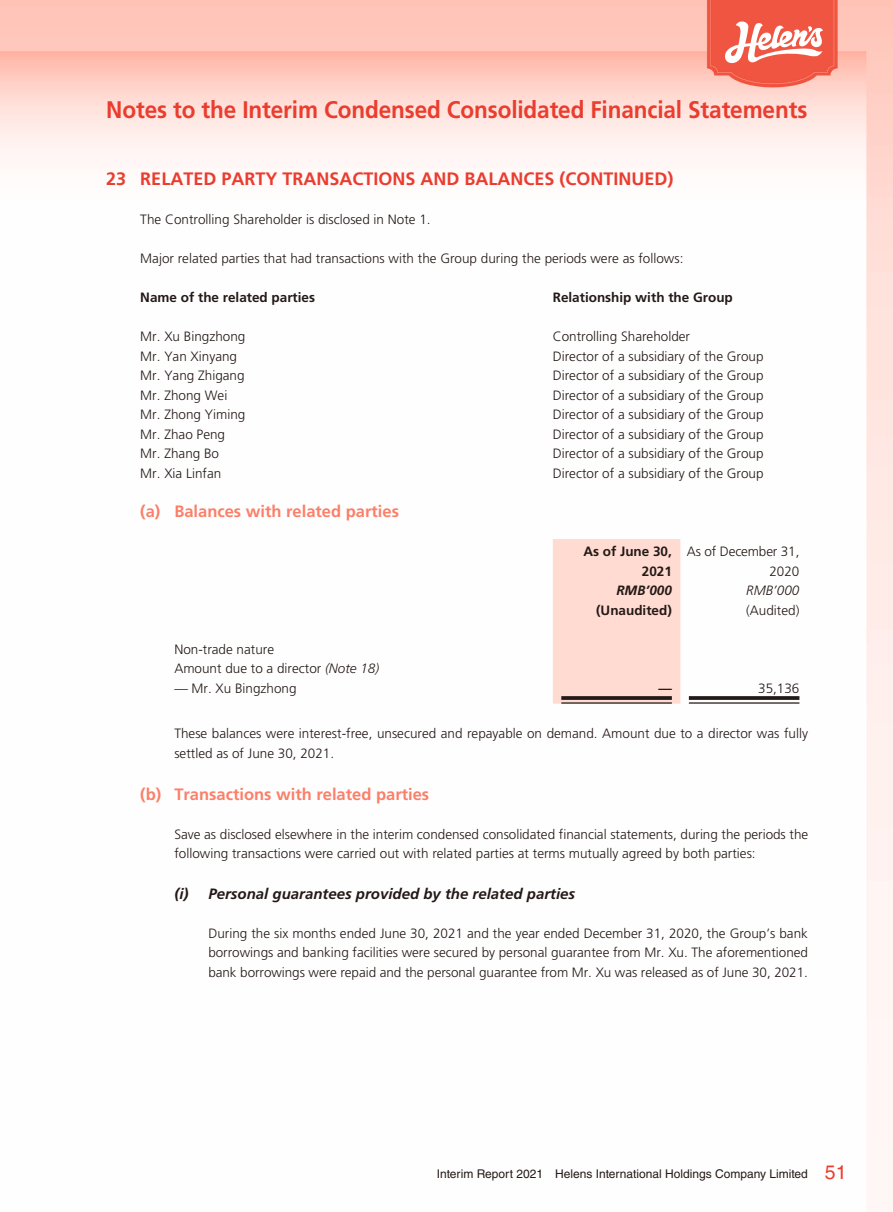
<style>
.page{position:relative;width:893px;height:1212px;background:#fff}
.page>*{position:absolute;margin:0;border:0;box-sizing:border-box;transform-origin:0 0}
.t1{font:700 24px "Frutiger LT Std";letter-spacing:-.005em;color:#ea3d2f;scale:.94 1}
.t2{font:700 18px "Frutiger LT Std";color:#ea3d2f}
.t3{font:700 16.5px "Frutiger LT Std";color:#fb7f69}
.t4{font:italic 700 15px "Frutiger LT Std";color:#231916}
.t5{font:300 13.5px/19.5px "Frutiger LT Std";color:#231916}
.t6{font:700 13.5px/19.5px "Frutiger LT Std";color:#231916}
.t7{font:italic 700 13.5px "Frutiger LT Std";color:#231916}
.t8{font:italic 300 13.5px "Frutiger LT Std";color:#231916}
.t9{font:12px "Helvetica LT Std";color:#231916}
.s1{font-weight:300}
.s2{font-style:italic}
.s3{font-size:19.5px;color:#ea3d2f}
</style>
<div class="page">
<img style="left:0;top:0;width:893px;height:1069px">
<svg style="left:725px;top:20px;width:98px;height:43px"></svg>
<div style="left:553px;top:539px;width:127px;height:165px;background:#ffdbd2"></div>
<svg style="left:561px;top:696px;width:111px;height:4px"></svg>
<hr style="left:561px;top:702px;width:111px;height:2px;background:#231916">
<svg style="left:689px;top:696px;width:110px;height:4px"></svg>
<hr style="left:689px;top:702px;width:110px;height:2px;background:#231916">
<h1 class="t1" style="left:106px;top:96px;width:747px">Notes to the Interim Condensed Consolidated Financial Statements</h1>
<h2 class="t2" style="left:106px;top:168px;width:569px">23 RELATED PARTY TRANSACTIONS AND BALANCES (CONTINUED)</h2>
<p class="t5" style="left:140px;top:210px;width:292px">The Controlling Shareholder is disclosed in Note 1.</p>
<p class="t5" style="left:140px;top:249px;width:545px">Major related parties that had transactions with the Group during the periods were as follows:</p>
<p class="t6" style="left:140px;top:288px;width:176px">Name of the related parties</p>
<p class="t6" style="left:553px;top:288px;width:182px">Relationship with the Group</p>
<p class="t5" style="left:140px;top:327px;width:107px">Mr. Xu Bingzhong</p>
<p class="t5" style="left:553px;top:327px;width:139px">Controlling Shareholder</p>
<p class="t5" style="left:140px;top:346px;width:98px">Mr. Yan Xinyang</p>
<p class="t5" style="left:553px;top:346px;width:212px">Director of a subsidiary of the Group</p>
<p class="t5" style="left:140px;top:366px;width:106px">Mr. Yang Zhigang</p>
<p class="t5" style="left:553px;top:366px;width:212px">Director of a subsidiary of the Group</p>
<p class="t5" style="left:140px;top:385px;width:89px">Mr. Zhong Wei</p>
<p class="t5" style="left:553px;top:385px;width:212px">Director of a subsidiary of the Group</p>
<p class="t5" style="left:140px;top:405px;width:107px">Mr. Zhong Yiming</p>
<p class="t5" style="left:553px;top:405px;width:212px">Director of a subsidiary of the Group</p>
<p class="t5" style="left:140px;top:424px;width:86px">Mr. Zhao Peng</p>
<p class="t5" style="left:553px;top:424px;width:212px">Director of a subsidiary of the Group</p>
<p class="t5" style="left:140px;top:444px;width:80px">Mr. Zhang Bo</p>
<p class="t5" style="left:553px;top:444px;width:212px">Director of a subsidiary of the Group</p>
<p class="t5" style="left:140px;top:463px;width:83px">Mr. Xia Linfan</p>
<p class="t5" style="left:553px;top:463px;width:212px">Director of a subsidiary of the Group</p>
<p class="t3" style="left:140px;top:502px;width:260px">(a) Balances with related parties</p>
<p class="t6" style="left:642px;top:542px;width:159px;text-indent:-58px">As of June 30, <span class="s1">As of December 31,<br></span>2021</p>
<p class="t5" style="left:769px;top:562px;width:32px">2020</p>
<p class="t7" style="left:616px;top:583px;width:57px">RMB’000</p>
<p class="t8" style="left:746px;top:583px;width:55px">RMB’000</p>
<p class="t6" style="left:596px;top:600px;width:77px">(Unaudited)</p>
<p class="t5" style="left:746px;top:600px;width:55px">(Audited)</p>
<p class="t5" style="left:174px;top:639px;width:206px">Non-trade nature<br>Amount due to a director <span class="s2">(Note 18)</span></p>
<p class="t5" style="left:174px;top:678px;width:124px">— Mr. Xu Bingzhong</p>
<p class="t6" style="left:658px;top:678px;width:15px">—</p>
<p class="t5" style="left:758px;top:678px;width:43px">35,136</p>
<p class="t5" style="left:174px;top:724px;width:635px">These balances were interest-free, unsecured and repayable on demand. Amount due to a director was fully settled as of June 30, 2021.</p>
<p class="t3" style="left:140px;top:784px;width:290px">(b) Transactions with related parties</p>
<p class="t5" style="left:174px;top:824px;width:635px">Save as disclosed elsewhere in the interim condensed consolidated financial statements, during the periods the following transactions were carried out with related parties at terms mutually agreed by both parties:</p>
<p class="t4" style="left:174px;top:884px;width:402px">(i) Personal guarantees provided by the related parties</p>
<p class="t5" style="left:208px;top:923px;width:601px;text-align:justify">During the six months ended June 30, 2021 and the year ended December 31, 2020, the Group’s bank borrowings and banking facilities were secured by personal guarantee from Mr. Xu. The aforementioned bank borrowings were repaid and the personal guarantee from Mr. Xu was released as of June 30, 2021.</p>
<p class="t9" style="left:437px;top:1167px;width:411px">Interim Report 2021 Helens International Holdings Company Limited <span class="s3">51</span></p>
</div>
